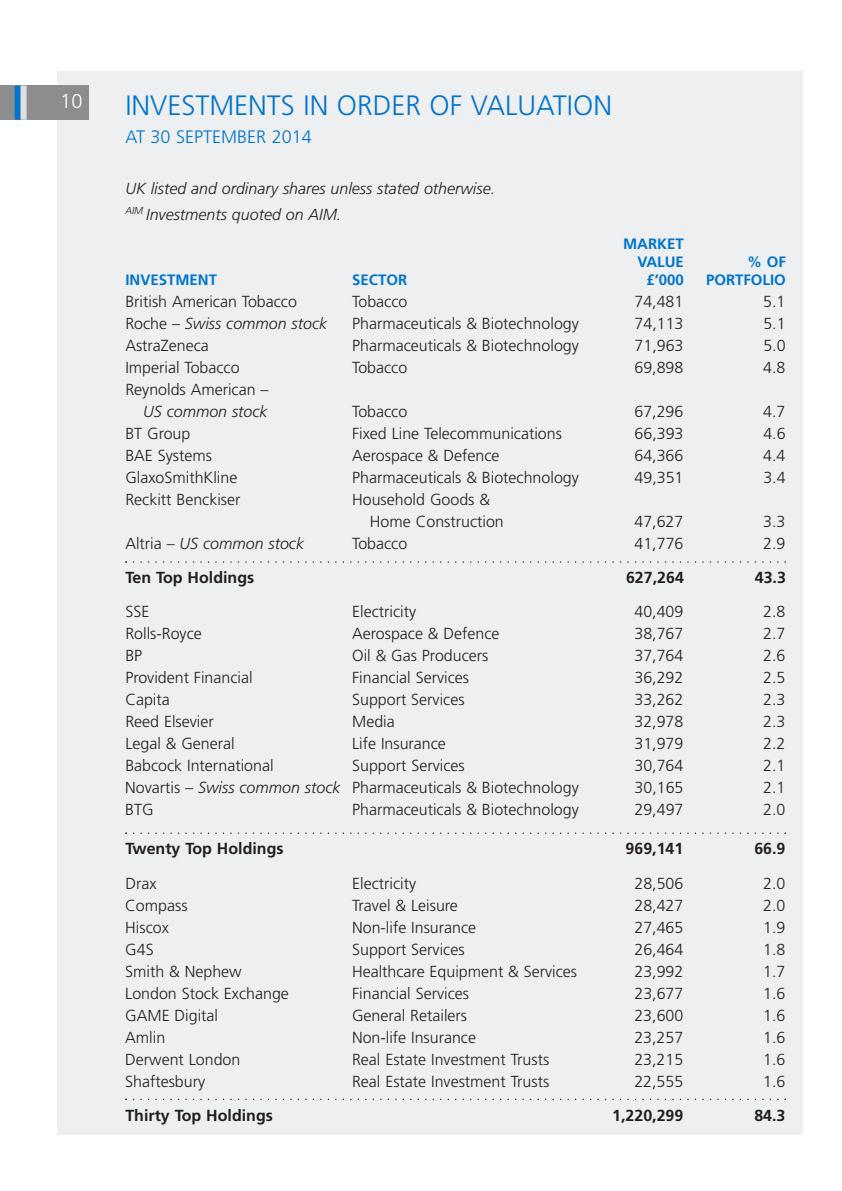
<style>
.page{position:relative;width:842px;height:1191px;background:#fff}
.page>*{position:absolute;margin:0;border:0;box-sizing:border-box;transform-origin:0 0}
.t1{font:300 28px "Frutiger";color:#0074ce}
.t2{font:300 20px "Frutiger";color:#fff}
.t3{font:300 18px "Frutiger";color:#0074ce}
.t4{font:300 16px/22px "Frutiger";color:#231f20;text-align:right}
.t5{font:italic 300 16px/25.6px "Frutiger";color:#231f20}
.t6{font:700 16px "Frutiger";color:#231f20}
.t7{font:700 15px/18px "Frutiger";color:#0074ce;text-align:right}
.s1{font-style:normal}
.s2{font-style:italic}
</style>
<div class="page">
<div style="left:57px;top:71px;width:746px;height:1063px;background:#eeeff1"></div>
<div style="left:0;top:86px;width:88px;height:34px;background:#8d8c8e"></div>
<div style="left:15px;top:86px;width:6px;height:34px;background:#0074ce"></div>
<div style="left:21px;top:86px;width:6px;height:34px;background:#dfe0e1"></div>
<svg style="left:125px;top:561px;width:661px;height:2px"></svg>
<svg style="left:125px;top:832px;width:661px;height:2px"></svg>
<svg style="left:125px;top:1098px;width:661px;height:2px"></svg>
<p class="t2" style="left:60px;top:93px;width:24px">10</p>
<p class="t1" style="left:125px;top:94px;width:488px">INVESTMENTS IN ORDER OF VALUATION</p>
<p class="t3" style="left:125px;top:130px;width:188px">AT 30 SEPTEMBER 2014</p>
<p class="t5" style="left:125px;top:177px;width:371px">UK listed and ordinary shares unless stated otherwise.<br><sup>AIM</sup> Investments quoted on AIM.</p>
<p class="t7" style="left:623px;top:236px;width:62px">MARKET<br>VALUE</p>
<p class="t7" style="left:747px;top:254px;width:40px">% OF</p>
<p class="t7" style="left:125px;top:272px;width:93px">INVESTMENT</p>
<p class="t7" style="left:352px;top:272px;width:57px">SECTOR</p>
<p class="t7" style="left:646px;top:272px;width:39px">£’000</p>
<p class="t7" style="left:706px;top:272px;width:81px">PORTFOLIO</p>
<p class="t4" style="left:125px;top:292px;width:173px">British American Tobacco</p>
<p class="t4" style="left:352px;top:292px;width:57px">Tobacco</p>
<p class="t4" style="left:634px;top:292px;width:50px">74,481</p>
<p class="t4" style="left:763px;top:292px;width:24px">5.1</p>
<p class="t5" style="left:125px;top:312px;width:203px"><span class="s1">Roche –</span> Swiss common stock</p>
<p class="t4" style="left:352px;top:314px;width:228px">Pharmaceuticals &amp; Biotechnology</p>
<p class="t4" style="left:634px;top:314px;width:50px">74,113</p>
<p class="t4" style="left:763px;top:314px;width:24px">5.1</p>
<p class="t4" style="left:125px;top:336px;width:85px">AstraZeneca</p>
<p class="t4" style="left:352px;top:336px;width:228px">Pharmaceuticals &amp; Biotechnology</p>
<p class="t4" style="left:634px;top:336px;width:50px">71,963</p>
<p class="t4" style="left:763px;top:336px;width:24px">5.0</p>
<p class="t4" style="left:125px;top:358px;width:116px">Imperial Tobacco</p>
<p class="t4" style="left:352px;top:358px;width:57px">Tobacco</p>
<p class="t4" style="left:634px;top:358px;width:50px">69,898</p>
<p class="t4" style="left:763px;top:358px;width:24px">4.8</p>
<p class="t4" style="left:125px;top:380px;width:145px">Reynolds American –<br><span class="s2">US common stock</span></p>
<p class="t4" style="left:352px;top:402px;width:57px">Tobacco</p>
<p class="t4" style="left:634px;top:402px;width:50px">67,296</p>
<p class="t4" style="left:763px;top:402px;width:24px">4.7</p>
<p class="t4" style="left:125px;top:424px;width:67px">BT Group</p>
<p class="t4" style="left:352px;top:424px;width:211px">Fixed Line Telecommunications</p>
<p class="t4" style="left:634px;top:424px;width:50px">66,393</p>
<p class="t4" style="left:763px;top:424px;width:24px">4.6</p>
<p class="t4" style="left:125px;top:446px;width:88px">BAE Systems</p>
<p class="t4" style="left:352px;top:446px;width:149px">Aerospace &amp; Defence</p>
<p class="t4" style="left:634px;top:446px;width:50px">64,366</p>
<p class="t4" style="left:763px;top:446px;width:24px">4.4</p>
<p class="t4" style="left:125px;top:468px;width:113px">GlaxoSmithKline</p>
<p class="t4" style="left:352px;top:468px;width:228px">Pharmaceuticals &amp; Biotechnology</p>
<p class="t4" style="left:634px;top:468px;width:50px">49,351</p>
<p class="t4" style="left:763px;top:468px;width:24px">3.4</p>
<p class="t4" style="left:125px;top:490px;width:117px">Reckitt Benckiser</p>
<p class="t4" style="left:370px;top:490px;width:135px;text-align:left;text-indent:-18px">Household Goods &amp;<br>Home Construction</p>
<p class="t4" style="left:634px;top:512px;width:50px">47,627</p>
<p class="t4" style="left:763px;top:512px;width:24px">3.3</p>
<p class="t5" style="left:125px;top:532px;width:180px"><span class="s1">Altria –</span> US common stock</p>
<p class="t4" style="left:352px;top:534px;width:57px">Tobacco</p>
<p class="t4" style="left:634px;top:534px;width:50px">41,776</p>
<p class="t4" style="left:763px;top:534px;width:24px">2.9</p>
<p class="t6" style="left:125px;top:571px;width:130px">Ten Top Holdings</p>
<p class="t6" style="left:626px;top:571px;width:59px">627,264</p>
<p class="t6" style="left:755px;top:571px;width:33px">43.3</p>
<p class="t4" style="left:125px;top:602px;width:25px">SSE</p>
<p class="t4" style="left:352px;top:602px;width:65px">Electricity</p>
<p class="t4" style="left:634px;top:602px;width:50px">40,409</p>
<p class="t4" style="left:763px;top:602px;width:24px">2.8</p>
<p class="t4" style="left:125px;top:624px;width:78px">Rolls-Royce</p>
<p class="t4" style="left:352px;top:624px;width:149px">Aerospace &amp; Defence</p>
<p class="t4" style="left:634px;top:624px;width:50px">38,767</p>
<p class="t4" style="left:763px;top:624px;width:24px">2.7</p>
<p class="t4" style="left:125px;top:646px;width:18px">BP</p>
<p class="t4" style="left:352px;top:646px;width:138px">Oil &amp; Gas Producers</p>
<p class="t4" style="left:634px;top:646px;width:50px">37,764</p>
<p class="t4" style="left:763px;top:646px;width:24px">2.6</p>
<p class="t4" style="left:125px;top:668px;width:129px">Provident Financial</p>
<p class="t4" style="left:352px;top:668px;width:118px">Financial Services</p>
<p class="t4" style="left:634px;top:668px;width:50px">36,292</p>
<p class="t4" style="left:763px;top:668px;width:24px">2.5</p>
<p class="t4" style="left:125px;top:690px;width:46px">Capita</p>
<p class="t4" style="left:352px;top:690px;width:114px">Support Services</p>
<p class="t4" style="left:634px;top:690px;width:50px">33,262</p>
<p class="t4" style="left:763px;top:690px;width:24px">2.3</p>
<p class="t4" style="left:125px;top:712px;width:90px">Reed Elsevier</p>
<p class="t4" style="left:352px;top:712px;width:44px">Media</p>
<p class="t4" style="left:634px;top:712px;width:50px">32,978</p>
<p class="t4" style="left:763px;top:712px;width:24px">2.3</p>
<p class="t4" style="left:125px;top:734px;width:111px">Legal &amp; General</p>
<p class="t4" style="left:352px;top:734px;width:95px">Life Insurance</p>
<p class="t4" style="left:634px;top:734px;width:50px">31,979</p>
<p class="t4" style="left:763px;top:734px;width:24px">2.2</p>
<p class="t4" style="left:125px;top:756px;width:150px">Babcock International</p>
<p class="t4" style="left:352px;top:756px;width:114px">Support Services</p>
<p class="t4" style="left:634px;top:756px;width:50px">30,764</p>
<p class="t4" style="left:763px;top:756px;width:24px">2.1</p>
<p class="t4" style="left:125px;top:778px;width:455px">Novartis – <span class="s2">Swiss common stock</span> Pharmaceuticals &amp; Biotechnology</p>
<p class="t4" style="left:634px;top:778px;width:50px">30,165</p>
<p class="t4" style="left:763px;top:778px;width:24px">2.1</p>
<p class="t4" style="left:125px;top:800px;width:30px">BTG</p>
<p class="t4" style="left:352px;top:800px;width:228px">Pharmaceuticals &amp; Biotechnology</p>
<p class="t4" style="left:634px;top:800px;width:50px">29,497</p>
<p class="t4" style="left:763px;top:800px;width:24px">2.0</p>
<p class="t6" style="left:125px;top:842px;width:160px">Twenty Top Holdings</p>
<p class="t6" style="left:625px;top:842px;width:59px">969,141</p>
<p class="t6" style="left:754px;top:842px;width:33px">66.9</p>
<p class="t4" style="left:125px;top:873px;width:33px">Drax</p>
<p class="t4" style="left:352px;top:873px;width:65px">Electricity</p>
<p class="t4" style="left:634px;top:873px;width:50px">28,506</p>
<p class="t4" style="left:763px;top:873px;width:24px">2.0</p>
<p class="t4" style="left:125px;top:895px;width:64px">Compass</p>
<p class="t4" style="left:352px;top:895px;width:107px">Travel &amp; Leisure</p>
<p class="t4" style="left:634px;top:895px;width:50px">28,427</p>
<p class="t4" style="left:763px;top:895px;width:24px">2.0</p>
<p class="t4" style="left:125px;top:917px;width:45px">Hiscox</p>
<p class="t4" style="left:352px;top:917px;width:126px">Non-life Insurance</p>
<p class="t4" style="left:634px;top:917px;width:50px">27,465</p>
<p class="t4" style="left:763px;top:917px;width:24px">1.9</p>
<p class="t4" style="left:125px;top:939px;width:30px">G4S</p>
<p class="t4" style="left:352px;top:939px;width:114px">Support Services</p>
<p class="t4" style="left:634px;top:939px;width:50px">26,464</p>
<p class="t4" style="left:763px;top:939px;width:24px">1.8</p>
<p class="t4" style="left:125px;top:961px;width:118px">Smith &amp; Nephew</p>
<p class="t4" style="left:352px;top:961px;width:227px">Healthcare Equipment &amp; Services</p>
<p class="t4" style="left:634px;top:961px;width:50px">23,992</p>
<p class="t4" style="left:763px;top:961px;width:24px">1.7</p>
<p class="t4" style="left:125px;top:983px;width:165px">London Stock Exchange</p>
<p class="t4" style="left:352px;top:983px;width:118px">Financial Services</p>
<p class="t4" style="left:634px;top:983px;width:50px">23,677</p>
<p class="t4" style="left:763px;top:983px;width:24px">1.6</p>
<p class="t4" style="left:125px;top:1005px;width:94px">GAME Digital</p>
<p class="t4" style="left:352px;top:1005px;width:117px">General Retailers</p>
<p class="t4" style="left:634px;top:1005px;width:50px">23,600</p>
<p class="t4" style="left:763px;top:1005px;width:24px">1.6</p>
<p class="t4" style="left:125px;top:1027px;width:41px">Amlin</p>
<p class="t4" style="left:352px;top:1027px;width:126px">Non-life Insurance</p>
<p class="t4" style="left:634px;top:1027px;width:50px">23,257</p>
<p class="t4" style="left:763px;top:1027px;width:24px">1.6</p>
<p class="t4" style="left:125px;top:1049px;width:117px">Derwent London</p>
<p class="t4" style="left:352px;top:1049px;width:199px">Real Estate Investment Trusts</p>
<p class="t4" style="left:634px;top:1049px;width:50px">23,215</p>
<p class="t4" style="left:763px;top:1049px;width:24px">1.6</p>
<p class="t4" style="left:125px;top:1071px;width:81px">Shaftesbury</p>
<p class="t4" style="left:352px;top:1071px;width:199px">Real Estate Investment Trusts</p>
<p class="t4" style="left:634px;top:1071px;width:50px">22,555</p>
<p class="t4" style="left:763px;top:1071px;width:24px">1.6</p>
<p class="t6" style="left:125px;top:1108px;width:149px">Thirty Top Holdings</p>
<p class="t6" style="left:612px;top:1108px;width:73px">1,220,299</p>
<p class="t6" style="left:754px;top:1108px;width:33px">84.3</p>
</div>
